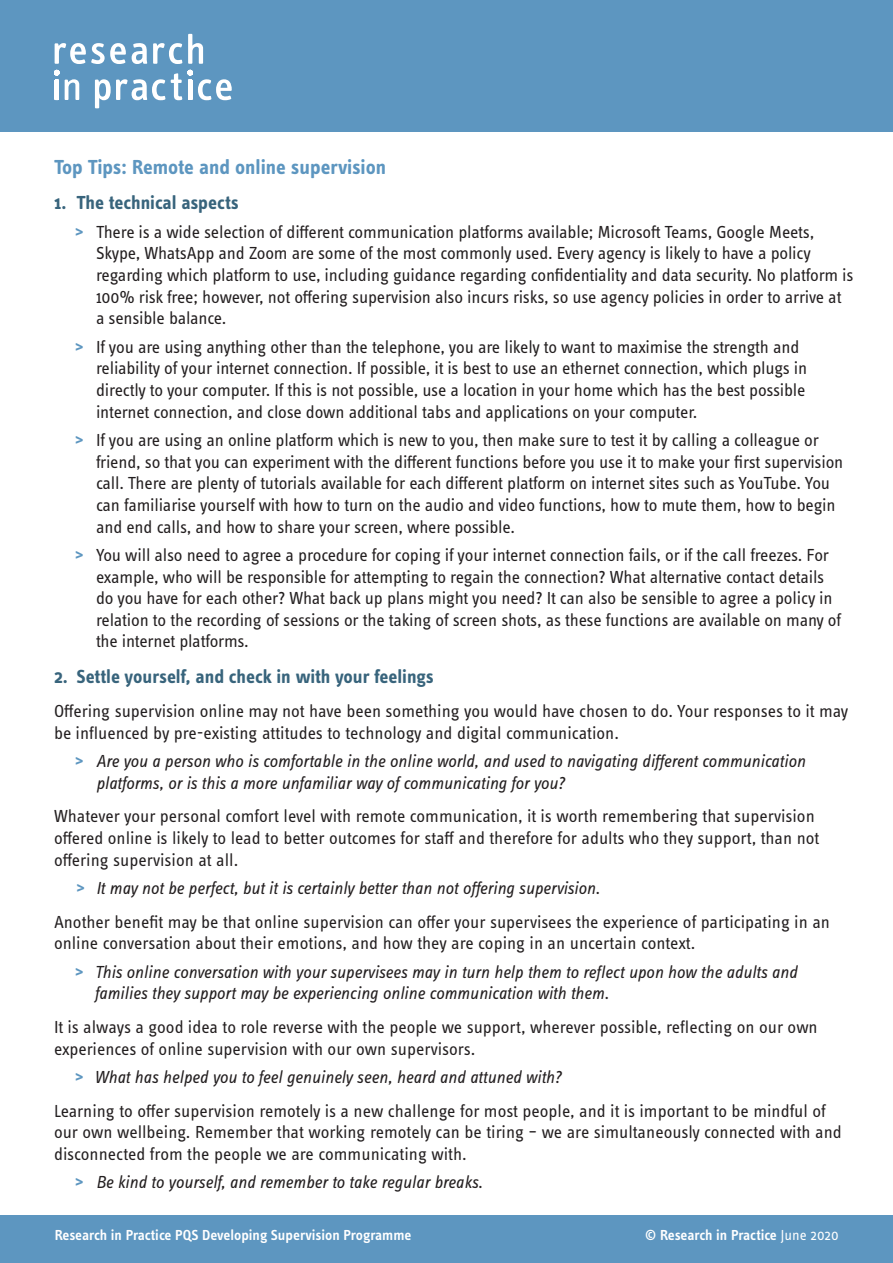
<style>
.page{position:relative;width:893px;height:1263px;background:#fff}
.page>*{position:absolute;margin:0;border:0;box-sizing:border-box;transform-origin:0 0}
.Default{font:700 21px "Info Text Pro";color:#5d96c0}
.List_Paragraph{font:700 19.5px "Info Text Pro";color:#38647c}
.List_Paragraph-2{font:18px/21.6px "Info Text Pro";letter-spacing:-.01em;color:#231f20}
.Default-2{font:18px/21.6px "Info Text Pro";color:#231f20}
.List_Paragraph-3{font:italic 18px/21.6px "Info Text Pro";color:#231f20}
.t1{font:600 15px "Info Text Pro";color:#fff}
.s1{font-weight:700;color:#5d96c0}
.s2{font-weight:700;font-style:normal;color:#5d96c0}
.s3{font-weight:400}
</style>
<div class="page">
<div style="left:0;top:1215px;width:893px;height:48px;background:#5d96c0"></div>
<div style="left:0;top:0;width:893px;height:132px;background:#5d96c0"></div>
<svg style="left:54px;top:34px;width:178px;height:74px"></svg>
<p class="Default" style="left:54px;top:154px;width:334px">Top Tips: Remote and online supervision</p>
<p class="List_Paragraph" style="left:54px;top:191px;width:186px">1. The technical aspects</p>
<p class="List_Paragraph-2" style="left:96px;top:221px;width:759px;text-indent:-21px"><span class="s1">&gt;</span> There is a wide selection of different communication platforms available; Microsoft Teams, Google Meets, Skype, WhatsApp and Zoom are some of the most commonly used. Every agency is likely to have a policy regarding which platform to use, including guidance regarding confidentiality and data security. No platform is 100% risk free; however, not offering supervision also incurs risks, so use agency policies in order to arrive at a sensible balance.</p>
<p class="List_Paragraph-2" style="left:96px;top:335px;width:713px;text-indent:-21px"><span class="s1">&gt;</span> If you are using anything other than the telephone, you are likely to want to maximise the strength and reliability of your internet connection. If possible, it is best to use an ethernet connection, which plugs in directly to your computer. If this is not possible, use a location in your home which has the best possible internet connection, and close down additional tabs and applications on your computer.</p>
<p class="List_Paragraph-2" style="left:96px;top:429px;width:749px;text-indent:-21px"><span class="s1">&gt;</span> If you are using an online platform which is new to you, then make sure to test it by calling a colleague or friend, so that you can experiment with the different functions before you use it to make your first supervision call. There are plenty of tutorials available for each different platform on internet sites such as YouTube. You can familiarise yourself with how to turn on the audio and video functions, how to mute them, how to begin and end calls, and how to share your screen, where possible.</p>
<p class="List_Paragraph-2" style="left:96px;top:544px;width:747px;text-indent:-21px"><span class="s1">&gt;</span> You will also need to agree a procedure for coping if your internet connection fails, or if the call freezes. For example, who will be responsible for attempting to regain the connection? What alternative contact details do you have for each other? What back up plans might you need? It can also be sensible to agree a policy in relation to the recording of sessions or the taking of screen shots, as these functions are available on many of the internet platforms.</p>
<p class="List_Paragraph" style="left:54px;top:665px;width:381px">2. Settle yourself, and check in with your feelings</p>
<p class="Default-2" style="left:54px;top:700px;width:796px">Offering supervision online may not have been something you would have chosen to do. Your responses to it may be influenced by pre-existing attitudes to technology and digital communication.</p>
<p class="List_Paragraph-3" style="left:96px;top:750px;width:711px;text-indent:-21px"><span class="s2">&gt;</span> Are you a person who is comfortable in the online world, and used to navigating different communication platforms, or is this a more unfamiliar way of communicating for you?</p>
<p class="Default-2" style="left:54px;top:805px;width:767px">Whatever your personal comfort level with remote communication, it is worth remembering that supervision offered online is likely to lead to better outcomes for staff and therefore for adults who they support, than not offering supervision at all.</p>
<p class="List_Paragraph-3" style="left:76px;top:877px;width:525px"><span class="s2">&gt;</span> It may not be perfect, but it is certainly better than not offering supervision.</p>
<p class="Default-2" style="left:54px;top:910px;width:777px">Another benefit may be that online supervision can offer your supervisees the experience of participating in an online conversation about their emotions, and how they are coping in an uncertain context.</p>
<p class="List_Paragraph-3" style="left:94px;top:960px;width:704px;text-indent:-20px"><span class="s2">&gt;</span> This online conversation with your supervisees may in turn help them to reflect upon how the adults and families they support may be experiencing online communication with them.</p>
<p class="Default-2" style="left:54px;top:1016px;width:765px">It is always a good idea to role reverse with the people we support, wherever possible, reflecting on our own experiences of online supervision with our own supervisors.</p>
<p class="List_Paragraph-3" style="left:75px;top:1066px;width:488px"><span class="s2">&gt;</span> What has helped you to feel genuinely seen, heard and attuned with?</p>
<p class="Default-2" style="left:54px;top:1099px;width:789px">Learning to offer supervision remotely is a new challenge for most people, and it is important to be mindful of our own wellbeing. Remember that working remotely can be tiring – we are simultaneously connected with and disconnected from the people we are communicating with.</p>
<p class="List_Paragraph-3" style="left:75px;top:1171px;width:409px"><span class="s2">&gt;</span> Be kind to yourself, and remember to take regular breaks.</p>
<p class="t1" style="left:55px;top:1226px;width:358px">Research in Practice PQS Developing Supervision Programme</p>
<p class="t1" style="left:645px;top:1226px;width:195px">© Research in Practice <span class="s3">June 2020</span></p>
</div>
